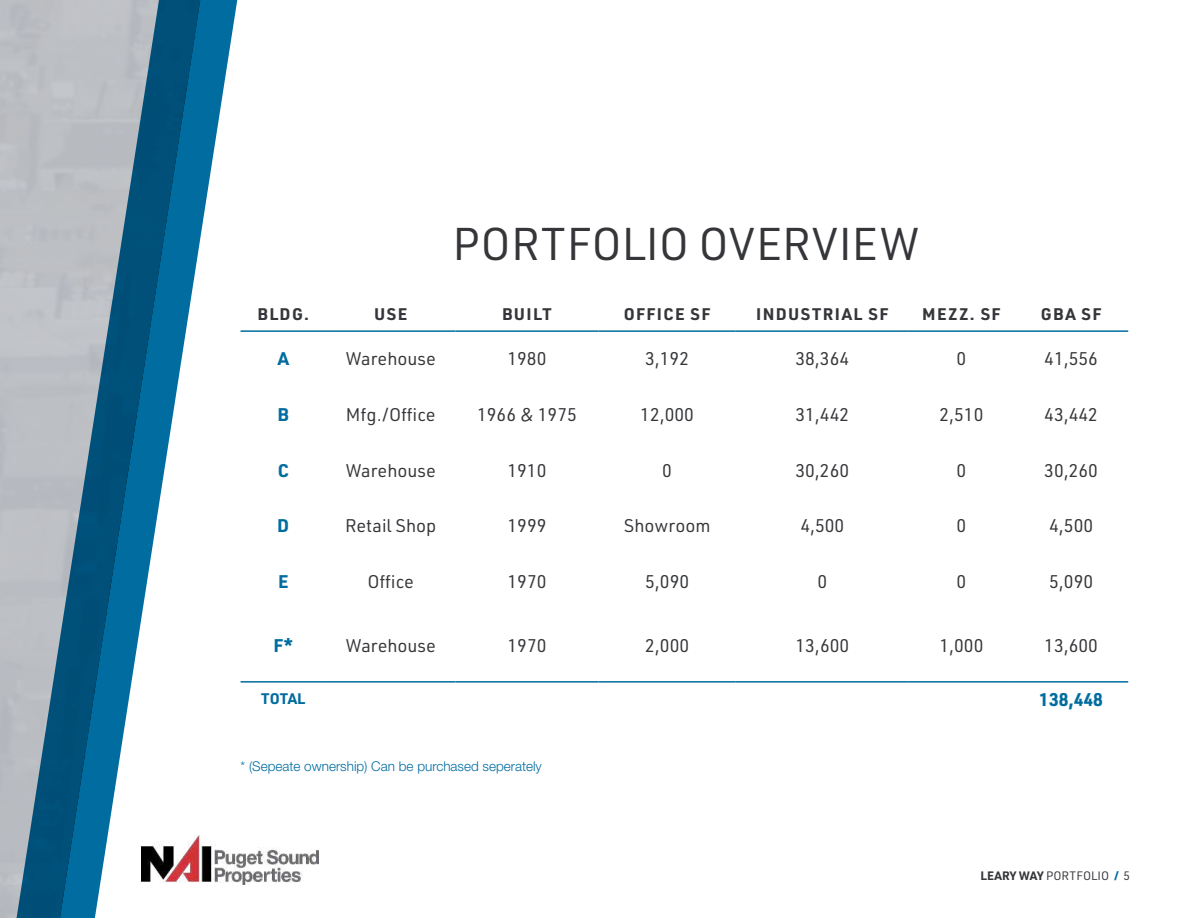
<style>
.page{position:relative;width:1188px;height:918px;background:#fff}
.page>*{position:absolute;margin:0;border:0;box-sizing:border-box;transform-origin:0 0}
.t1{font:45px "URWDIN";letter-spacing:.01em;color:#353639}
.t2{font:18px "URWDIN";color:#353639}
.t3{font:700 18px "URWDIN";color:#006ca0}
.t4{font:700 16.5px "URWDIN";letter-spacing:.08em;color:#353639}
.t5{font:700 15px "URWDIN";letter-spacing:.005em;color:#006ca0}
.t6{font:300 13.5px "Helvetica Neue LT Std";color:#006ca0}
.t7{font:12px "URWDIN";color:#353639}
.s1{font-weight:700}
.s2{font-weight:700;color:#006ca0}
</style>
<div class="page">
<div style="left:0;top:0;width:15px;height:918px;background:#bbbec2"></div>
<hr style="left:241px;top:330px;width:85px;height:2px;background:#006ca0">
<hr style="left:326px;top:330px;width:129px;height:2px;background:#006ca0">
<hr style="left:455px;top:330px;width:144px;height:2px;background:#006ca0">
<hr style="left:599px;top:330px;width:137px;height:2px;background:#006ca0">
<hr style="left:736px;top:330px;width:173px;height:2px;background:#006ca0">
<hr style="left:909px;top:330px;width:105px;height:2px;background:#006ca0">
<hr style="left:1014px;top:330px;width:114px;height:2px;background:#006ca0">
<hr style="left:241px;top:681px;width:85px;height:2px;background:#006ca0">
<hr style="left:326px;top:681px;width:129px;height:2px;background:#006ca0">
<hr style="left:455px;top:681px;width:144px;height:2px;background:#006ca0">
<hr style="left:599px;top:681px;width:137px;height:2px;background:#006ca0">
<hr style="left:736px;top:681px;width:173px;height:2px;background:#006ca0">
<hr style="left:909px;top:681px;width:105px;height:2px;background:#006ca0">
<hr style="left:1014px;top:681px;width:114px;height:2px;background:#006ca0">
<svg style="left:15px;top:0;width:223px;height:918px"></svg>
<img style="left:142px;top:836px;width:176px;height:48px">
<p class="t1" style="left:452px;top:214px;width:469px">PORTFOLIO OVERVIEW</p>
<p class="t4" style="left:258px;top:303px;width:53px">BLDG.</p>
<p class="t4" style="left:374px;top:303px;width:35px">USE</p>
<p class="t4" style="left:502px;top:303px;width:51px">BUILT</p>
<p class="t4" style="left:624px;top:303px;width:88px">OFFICE SF</p>
<p class="t4" style="left:756px;top:303px;width:134px">INDUSTRIAL SF</p>
<p class="t4" style="left:922px;top:303px;width:80px">MEZZ. SF</p>
<p class="t4" style="left:1041px;top:303px;width:62px">GBA SF</p>
<p class="t3" style="left:278px;top:347px;width:13px">A</p>
<p class="t2" style="left:346px;top:347px;width:92px">Warehouse</p>
<p class="t2" style="left:508px;top:347px;width:40px">1980</p>
<p class="t2" style="left:645px;top:347px;width:45px">3,192</p>
<p class="t2" style="left:795px;top:347px;width:55px">38,364</p>
<p class="t2" style="left:957px;top:347px;width:11px">0</p>
<p class="t2" style="left:1044px;top:347px;width:55px">41,556</p>
<p class="t3" style="left:278px;top:402px;width:13px">B</p>
<p class="t2" style="left:346px;top:403px;width:92px">Mfg./Office</p>
<p class="t2" style="left:477px;top:403px;width:101px">1966 &amp; 1975</p>
<p class="t2" style="left:640px;top:403px;width:55px">12,000</p>
<p class="t2" style="left:795px;top:403px;width:55px">31,442</p>
<p class="t2" style="left:939px;top:403px;width:45px">2,510</p>
<p class="t2" style="left:1044px;top:403px;width:55px">43,442</p>
<p class="t3" style="left:278px;top:458px;width:13px">C</p>
<p class="t2" style="left:346px;top:458px;width:92px">Warehouse</p>
<p class="t2" style="left:508px;top:458px;width:40px">1910</p>
<p class="t2" style="left:662px;top:458px;width:11px">0</p>
<p class="t2" style="left:795px;top:458px;width:55px">30,260</p>
<p class="t2" style="left:957px;top:458px;width:11px">0</p>
<p class="t2" style="left:1044px;top:458px;width:55px">30,260</p>
<p class="t3" style="left:277px;top:513px;width:14px">D</p>
<p class="t2" style="left:345px;top:514px;width:93px">Retail Shop</p>
<p class="t2" style="left:508px;top:514px;width:40px">1999</p>
<p class="t2" style="left:624px;top:514px;width:88px">Showroom</p>
<p class="t2" style="left:800px;top:514px;width:45px">4,500</p>
<p class="t2" style="left:957px;top:514px;width:11px">0</p>
<p class="t2" style="left:1049px;top:514px;width:45px">4,500</p>
<p class="t3" style="left:278px;top:569px;width:12px">E</p>
<p class="t2" style="left:367px;top:569px;width:48px">Office</p>
<p class="t2" style="left:508px;top:569px;width:40px">1970</p>
<p class="t2" style="left:645px;top:569px;width:45px">5,090</p>
<p class="t2" style="left:817px;top:569px;width:11px">0</p>
<p class="t2" style="left:957px;top:569px;width:11px">0</p>
<p class="t2" style="left:1049px;top:569px;width:45px">5,090</p>
<p class="t3" style="left:274px;top:633px;width:21px">F*</p>
<p class="t2" style="left:346px;top:634px;width:92px">Warehouse</p>
<p class="t2" style="left:508px;top:634px;width:40px">1970</p>
<p class="t2" style="left:645px;top:634px;width:45px">2,000</p>
<p class="t2" style="left:796px;top:634px;width:55px">13,600</p>
<p class="t2" style="left:939px;top:634px;width:45px">1,000</p>
<p class="t2" style="left:1044px;top:634px;width:55px">13,600</p>
<p class="t5" style="left:261px;top:688px;width:46px">TOTAL</p>
<p class="t3" style="left:1039px;top:687px;width:65px">138,448</p>
<p class="t6" style="left:241px;top:758px;width:303px">* (Sepeate ownership) Can be purchased seperately</p>
<p class="t7" style="left:981px;top:868px;width:151px"><span class="s1">LEARY WAY</span> PORTFOLIO <span class="s2">/</span> 5</p>
</div>
